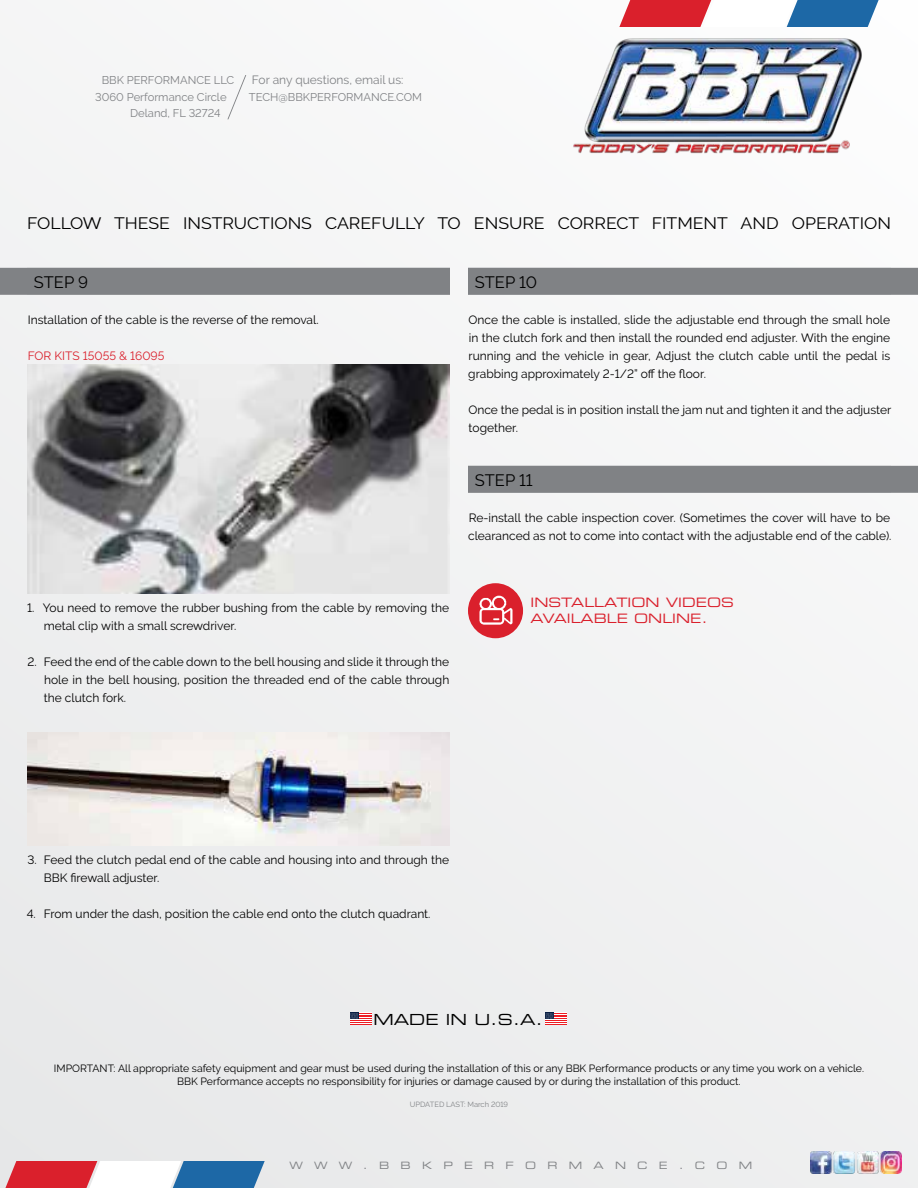
<style>
.page{position:relative;width:918px;height:1188px;background:#f2f2f3}
.page>*{position:absolute;margin:0;border:0;box-sizing:border-box;transform-origin:0 0}
.t1{font:16.5px "Raleway";color:#000;scale:1.07 1}
.t2{font:16.5px "Raleway";color:#000}
.t3{font:15.3px "Eurostile Extended Two";color:#000}
.t4{font:12.9px/15.6px "Eurostile Extended Two";color:#da202c}
.t5{font:12px/18px "Raleway";color:#000}
.t6{font:12px "Raleway";color:#808285}
.t7{font:12px "Raleway";color:#da202c}
.t8{font:11.25px "Raleway";color:#808285}
.t9{font:10.5px/12.6px "Raleway";color:#000;text-align:center}
.t10{font:10.2px "Eurostile Extended Two";letter-spacing:1.11em;color:#808285}
.t11{font:7.5px "Raleway";color:#808285}
</style>
<div class="page">
<svg style="left:619px;top:0;width:265px;height:27px"></svg>
<svg style="left:0;top:1161px;width:265px;height:27px"></svg>
<img style="left:573px;top:37px;width:290px;height:117px">
<svg style="left:227px;top:75px;width:19px;height:45px"></svg>
<svg style="left:545px;top:1013px;width:22px;height:12px"></svg>
<svg style="left:350px;top:1013px;width:21px;height:12px"></svg>
<img style="left:810px;top:1152px;width:92px;height:21px">
<div style="left:468px;top:466px;width:450px;height:27px;background:#808285"></div>
<div style="left:468px;top:268px;width:450px;height:27px;background:#808285"></div>
<div style="left:0;top:268px;width:450px;height:27px;background:#808285"></div>
<img style="left:27px;top:732px;width:423px;height:114px">
<img style="left:27px;top:365px;width:423px;height:229px">
<div style="left:468px;top:583px;width:55px;height:55px;background:#da202c;border-radius:50%"></div>
<img style="left:479px;top:595px;width:34px;height:30px">
<p class="t8" style="left:102px;top:74px;width:134px">BBK PERFORMANCE LLC</p>
<p class="t8" style="left:95px;top:90px;width:133px">3060 Performance Circle</p>
<p class="t8" style="left:130px;top:107px;width:92px">Deland, FL 32724</p>
<p class="t6" style="left:252px;top:73px;width:153px">For any questions, email us:</p>
<p class="t8" style="left:249px;top:90px;width:175px">TECH@BBKPERFORMANCE.COM</p>
<h1 class="t1" style="left:27px;top:214px;width:809px">FOLLOW THESE INSTRUCTIONS CAREFULLY TO ENSURE CORRECT FITMENT AND OPERATION</h1>
<p class="t2" style="left:34px;top:273px;width:56px">STEP 9</p>
<p class="t5" style="left:28px;top:311px;width:292px">Installation of the cable is the reverse of the removal.</p>
<p class="t7" style="left:28px;top:349px;width:138px">FOR KITS 15055 &amp; 16095</p>
<p class="t2" style="left:475px;top:273px;width:64px">STEP 10</p>
<p class="t5" style="left:468px;top:311px;width:423px;text-align:justify">Once the cable is installed, slide the adjustable end through the small hole in the clutch fork and then install the rounded end adjuster. With the engine running and the vehicle in gear, Adjust the clutch cable until the pedal is</p>
<p class="t5" style="left:468px;top:365px;width:239px">grabbing approximately 2-1/2” off the floor.</p>
<p class="t5" style="left:468px;top:401px;width:424px">Once the pedal is in position install the jam nut and tighten it and the adjuster together.</p>
<p class="t2" style="left:475px;top:471px;width:59px">STEP 11</p>
<p class="t5" style="left:468px;top:509px;width:425px">Re-install the cable inspection cover. (Sometimes the cover will have to be clearanced as not to come into contact with the adjustable end of the cable).</p>
<p class="t5" style="left:44px;top:599px;width:407px;text-indent:-16px">1. You need to remove the rubber bushing from the cable by removing the metal clip with a small screwdriver.</p>
<p class="t5" style="left:44px;top:653px;width:407px;text-align:justify;text-indent:-16px">2. Feed the end of the cable down to the bell housing and slide it through the hole in the bell housing, position the threaded end of the cable through the clutch fork.</p>
<p class="t4" style="left:531px;top:595px;width:205px">INSTALLATION VIDEOS<br>AVAILABLE ONLINE.</p>
<p class="t5" style="left:27px;top:851px;width:423px">3. Feed the clutch pedal end of the cable and housing into and through the</p>
<p class="t5" style="left:44px;top:869px;width:117px">BBK firewall adjuster.</p>
<p class="t5" style="left:27px;top:905px;width:405px">4. From under the dash, position the cable end onto the clutch quadrant.</p>
<p class="t3" style="left:373px;top:1009px;width:171px">MADE IN U.S.A.</p>
<p class="t9" style="left:54px;top:1062px;width:812px">IMPORTANT: All appropriate safety equipment and gear must be used during the installation of this or any BBK Performance products or any time you work on a vehicle.<br>BBK Performance accepts no responsibility for injuries or damage caused by or during the installation of this product.</p>
<p class="t11" style="left:410px;top:1100px;width:100px">UPDATED LAST: March 2019</p>
<p class="t10" style="left:289px;top:1158px;width:464px">WWW.BBKPERFORMANCE.COM</p>
</div>
